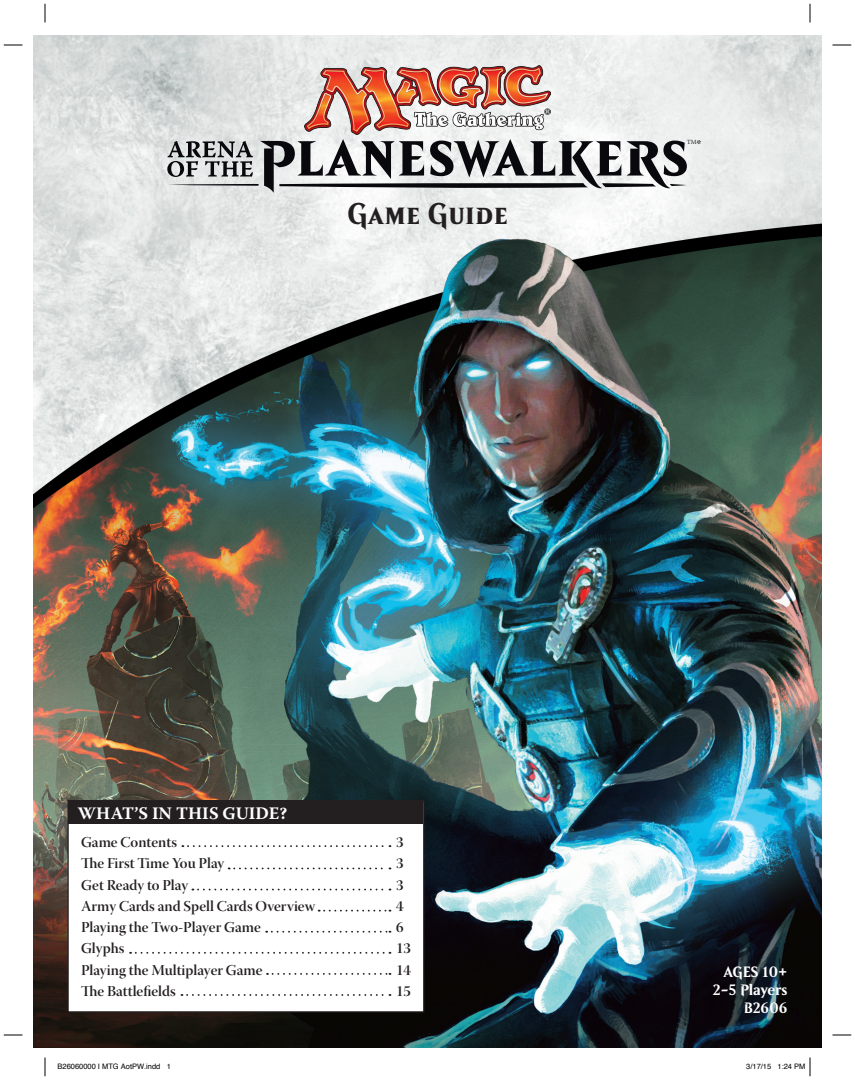
<style>
.page{position:relative;width:855px;height:1080px;background:#fff}
.page>*{position:absolute;margin:0;border:0;box-sizing:border-box;transform-origin:0 0}
.t1{font:700 30px "Beleren Small Caps";letter-spacing:-.01em;color:#231f20}
.t2{font:700 17.5px "Warnock Pro";color:#fff}
.t3{font:15px "Warnock Pro Semibold Disp";color:#231f20}
.t4{font:700 15px/18px "Beleren";color:#fff;text-align:right}
.t5{font:7.5px "Helvetica";color:#000}
.t6{font:6.25px "Warnock Pro";color:#231f20}
.s1{font-size:13.75px}
</style>
<div class="page">
<img style="left:34px;top:35px;width:787px;height:1013px">
<div style="left:68px;top:801px;width:356px;height:211px;background:#fff"></div>
<div style="left:68px;top:800px;width:356px;height:212px;border:1px solid #231f20"></div>
<div style="left:68px;top:801px;width:355px;height:23px;background:#231f20"></div>
<svg style="left:182px;top:845px;width:208px;height:2px"></svg>
<svg style="left:229px;top:868px;width:161px;height:1px"></svg>
<svg style="left:192px;top:889px;width:198px;height:1px"></svg>
<svg style="left:266px;top:931px;width:124px;height:2px"></svg>
<svg style="left:130px;top:952px;width:260px;height:2px"></svg>
<svg style="left:181px;top:994px;width:209px;height:2px"></svg>
<svg style="left:267px;top:973px;width:123px;height:2px"></svg>
<svg style="left:319px;top:910px;width:71px;height:2px"></svg>
<svg style="left:167px;top:139px;width:520px;height:54px"></svg>
<img style="left:305px;top:66px;width:245px;height:69px">
<svg style="left:4px;top:44px;width:18px;height:2px"></svg>
<svg style="left:832px;top:44px;width:19px;height:2px"></svg>
<svg style="left:4px;top:1034px;width:18px;height:2px"></svg>
<svg style="left:832px;top:1034px;width:19px;height:2px"></svg>
<svg style="left:44px;top:4px;width:2px;height:18px"></svg>
<svg style="left:44px;top:1058px;width:2px;height:18px"></svg>
<svg style="left:809px;top:4px;width:2px;height:18px"></svg>
<svg style="left:809px;top:1058px;width:2px;height:18px"></svg>
<h1 class="t1" style="left:347px;top:196px;width:162px">Game Guide</h1>
<p class="t6" style="left:687px;top:138px;width:16px">TM<span class="s1">*</span></p>
<p class="t2" style="left:78px;top:802px;width:211px">WHAT’S IN THIS GUIDE?</p>
<p class="t3" style="left:81px;top:833px;width:98px">Game Contents</p>
<p class="t3" style="left:396px;top:833px;width:9px">3</p>
<p class="t3" style="left:81px;top:854px;width:145px">The First Time You Play</p>
<p class="t3" style="left:396px;top:854px;width:9px">3</p>
<p class="t3" style="left:81px;top:876px;width:109px">Get Ready to Play</p>
<p class="t3" style="left:396px;top:876px;width:9px">3</p>
<p class="t3" style="left:81px;top:897px;width:236px">Army Cards and Spell Cards Overview</p>
<p class="t3" style="left:396px;top:897px;width:9px">4</p>
<p class="t3" style="left:81px;top:918px;width:181px">Playing the Two-Player Game</p>
<p class="t3" style="left:396px;top:918px;width:9px">6</p>
<p class="t3" style="left:81px;top:939px;width:45px">Glyphs</p>
<p class="t3" style="left:396px;top:939px;width:16px">13</p>
<p class="t3" style="left:81px;top:961px;width:183px">Playing the Multiplayer Game</p>
<p class="t3" style="left:396px;top:961px;width:16px">14</p>
<p class="t3" style="left:81px;top:982px;width:96px">The Battlefields</p>
<p class="t3" style="left:396px;top:982px;width:16px">15</p>
<p class="t4" style="left:713px;top:963px;width:76px">AGES 10+<br>2-5 Players<br>B2606</p>
<p class="t5" style="left:58px;top:1060px;width:115px">B26060000 I MTG AotPW.indd 1</p>
<p class="t5" style="left:746px;top:1060px;width:61px">3/17/15 1:24 PM</p>
</div>
